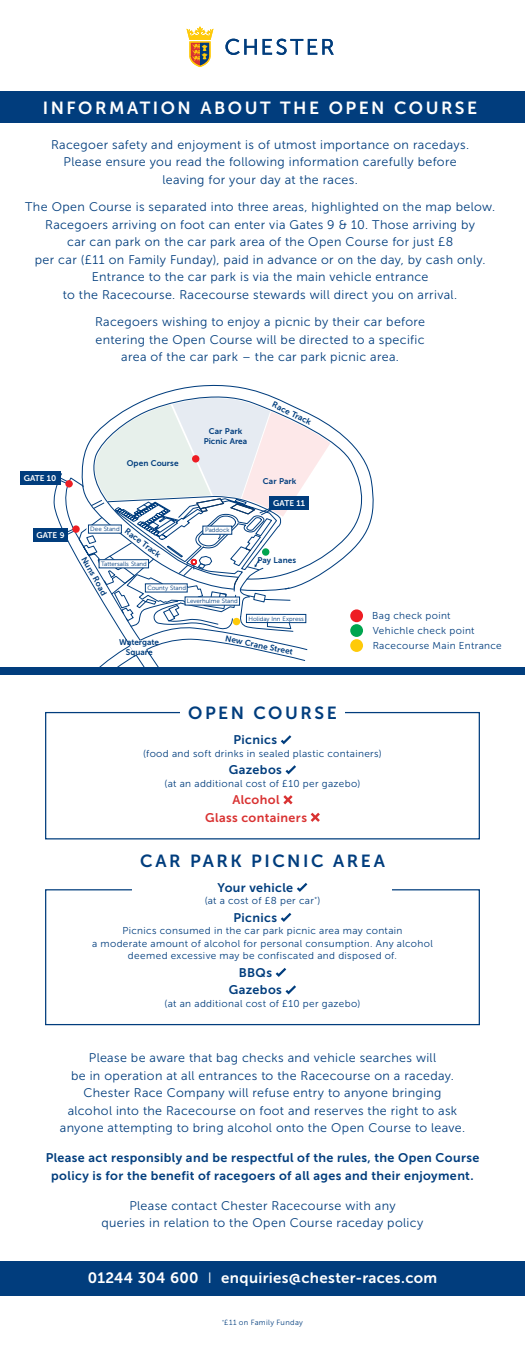
<style>
.page{position:relative;width:525px;height:1347px;background:#fff}
.page>*{position:absolute;margin:0;border:0;box-sizing:border-box;transform-origin:0 0}
.t1{font:17.5px "Museo Sans 700";letter-spacing:.145em;color:#fff}
.t2{font:17.5px "Museo Sans 700";letter-spacing:.145em;color:#013d7d}
.t3{font:15px "Museo Sans 700";letter-spacing:.02em;color:#fff}
.t4{font:12.5px "Museo Sans 300";letter-spacing:.03em;color:#013d7d}
.t5{font:12.5px/17.5px "Museo Sans 700";letter-spacing:.03em;color:#013d7d;text-align:center}
.t6{font:12.5px "Museo Sans 700";letter-spacing:.03em;color:#d93232}
.t7{font:10px "Museo Sans 300";letter-spacing:.035em;color:#013d7d}
.t8{font:8.25px/9.9px "Museo Sans 700";letter-spacing:.005em;color:#013d7d;text-align:center}
.t9{font:8.25px "Museo Sans 700";color:#fff}
.t10{font:7.5px "Museo Sans 300";letter-spacing:.045em;color:#013d7d}
.t11{font:6.12px "Museo Sans 300";color:#013d7d}
.s1{font-family:"Museo Sans 300"}
</style>
<div class="page">
<div style="left:0;top:91px;width:524px;height:32px;background:#013d7d"></div>
<div style="left:0;top:667px;width:524px;height:7px;background:#013d7d"></div>
<svg style="left:225px;top:39px;width:108px;height:16px"></svg>
<svg style="left:186px;top:26px;width:27px;height:41px"></svg>
<div style="left:33px;top:528px;width:35px;height:13px;background:#013d7d"></div>
<div style="left:20px;top:471px;width:40px;height:13px;background:#013d7d"></div>
<svg style="left:50px;top:471px;width:258px;height:196px"></svg>
<svg style="left:78px;top:384px;width:296px;height:206px"></svg>
<div style="left:233px;top:618px;width:7px;height:7px;background:#feca0a;border-radius:50%"></div>
<div style="left:350px;top:609px;width:13px;height:13px;background:#ee1d23;border-radius:50%"></div>
<div style="left:350px;top:624px;width:13px;height:13px;background:#00a54f;border-radius:50%"></div>
<div style="left:350px;top:639px;width:13px;height:13px;background:#feca0a;border-radius:50%"></div>
<div style="left:45px;top:889px;width:434px;height:136px;border:1px solid #013d7d"></div>
<div style="left:133px;top:879px;width:259px;height:26px;background:#fff"></div>
<div style="left:45px;top:712px;width:434px;height:127px;border:1px solid #013d7d"></div>
<div style="left:180px;top:702px;width:164px;height:25px;background:#fff"></div>
<div style="left:0;top:1261px;width:524px;height:34px;background:#013d7d"></div>
<svg style="left:280px;top:735px;width:11px;height:9px"></svg>
<svg style="left:285px;top:765px;width:11px;height:9px"></svg>
<svg style="left:283px;top:795px;width:9px;height:9px"></svg>
<svg style="left:310px;top:812px;width:10px;height:10px"></svg>
<svg style="left:297px;top:882px;width:10px;height:10px"></svg>
<svg style="left:280px;top:913px;width:11px;height:9px"></svg>
<svg style="left:275px;top:968px;width:11px;height:9px"></svg>
<svg style="left:285px;top:985px;width:11px;height:9px"></svg>
<p class="t1" style="left:43px;top:98px;width:435px">INFORMATION ABOUT THE OPEN COURSE</p>
<p class="t4" style="left:51px;top:138px;width:419px">Racegoer safety and enjoyment is of utmost importance on racedays.</p>
<p class="t4" style="left:64px;top:155px;width:394px">Please ensure you read the following information carefully before</p>
<p class="t4" style="left:162px;top:173px;width:197px">leaving for your day at the races.</p>
<p class="t4" style="left:25px;top:200px;width:471px">The Open Course is separated into three areas, highlighted on the map below.</p>
<p class="t4" style="left:45px;top:218px;width:431px">Racegoers arriving on foot can enter via Gates 9 &amp; 10. Those arriving by</p>
<p class="t4" style="left:67px;top:235px;width:387px">car can park on the car park area of the Open Course for just £8</p>
<p class="t4" style="left:35px;top:253px;width:452px">per car (£11 on Family Funday), paid in advance or on the day, by cash only.</p>
<p class="t4" style="left:92px;top:270px;width:338px">Entrance to the car park is via the main vehicle entrance</p>
<p class="t4" style="left:63px;top:288px;width:395px">to the Racecourse. Racecourse stewards will direct you on arrival.</p>
<p class="t4" style="left:95px;top:315px;width:331px">Racegoers wishing to enjoy a picnic by their car before</p>
<p class="t4" style="left:95px;top:333px;width:330px">entering the Open Course will be directed to a specific</p>
<p class="t4" style="left:121px;top:350px;width:279px">area of the car park – the car park picnic area.</p>
<p class="t9" style="left:24px;top:473px;width:34px">GATE 10</p>
<p class="t9" style="left:36px;top:530px;width:30px">GATE 9</p>
<p class="t8" style="left:127px;top:458px;width:53px">Open Course</p>
<p class="t8" style="left:204px;top:426px;width:45px">Car Park<br>Picnic Area</p>
<p class="t11" style="left:90px;top:526px;width:31px">Dee Stand</p>
<p class="t8" style="left:129px;top:526px;width:44px;rotate:37deg">Race Track</p>
<p class="t8" style="left:88px;top:555px;width:44px;rotate:60deg">Nuns Road</p>
<p class="t11" style="left:101px;top:560px;width:47px">Tattersalls Stand</p>
<p class="t11" style="left:147px;top:584px;width:40px">County Stand</p>
<p class="t11" style="left:205px;top:527px;width:26px">Paddock</p>
<p class="t11" style="left:187px;top:597px;width:52px">Leverhulme Stand</p>
<p class="t8" style="left:275px;top:399px;width:44px;rotate:26deg">Race Track</p>
<p class="t8" style="left:263px;top:476px;width:35px">Car Park</p>
<p class="t9" style="left:273px;top:498px;width:33px">GATE 11</p>
<p class="t8" style="left:257px;top:555px;width:40px">Pay Lanes</p>
<p class="t8" style="left:119px;top:637px;width:41px">Watergate<br>Square</p>
<p class="t11" style="left:248px;top:615px;width:57px">Holiday Inn Express</p>
<p class="t8" style="left:226px;top:633px;width:70px;rotate:12deg">New Crane Street</p>
<p class="t7" style="left:372px;top:610px;width:80px">Bag check point</p>
<p class="t7" style="left:372px;top:625px;width:103px">Vehichle check point</p>
<p class="t7" style="left:372px;top:640px;width:130px">Racecourse Main Entrance</p>
<p class="t2" style="left:188px;top:703px;width:150px">OPEN COURSE</p>
<p class="t5" style="left:233px;top:731px;width:45px">Picnics</p>
<p class="t7" style="left:143px;top:748px;width:240px">(food and soft drinks in sealed plastic containers)</p>
<p class="t5" style="left:229px;top:761px;width:54px">Gazebos</p>
<p class="t7" style="left:164px;top:778px;width:197px">(at an additional cost of £10 per gazebo)</p>
<p class="t6" style="left:232px;top:793px;width:49px">Alcohol</p>
<p class="t6" style="left:205px;top:810px;width:103px">Glass containers</p>
<p class="t2" style="left:140px;top:851px;width:246px">CAR PARK PICNIC AREA</p>
<p class="t5" style="left:217px;top:879px;width:77px">Your vehicle</p>
<p class="t7" style="left:205px;top:895px;width:117px">(at a cost of £8 per car<sup>*</sup>)</p>
<p class="t5" style="left:233px;top:909px;width:45px">Picnics</p>
<p class="t7" style="left:122px;top:925px;width:281px">Picnics consumed in the car park picnic area may contain</p>
<p class="t7" style="left:92px;top:938px;width:342px">a moderate amount of alcohol for personal consumption. Any alcohol</p>
<p class="t7" style="left:128px;top:950px;width:270px">deemed excessive may be confiscated and disposed of.</p>
<p class="t5" style="left:238px;top:964px;width:35px">BBQs</p>
<p class="t5" style="left:229px;top:981px;width:54px">Gazebos</p>
<p class="t7" style="left:164px;top:998px;width:197px">(at an additional cost of £10 per gazebo)</p>
<p class="t4" style="left:89px;top:1051px;width:348px">Please be aware that bag checks and vehicle searches will</p>
<p class="t4" style="left:71px;top:1068px;width:384px">be in operation at all entrances to the Racecourse on a raceday.</p>
<p class="t4" style="left:83px;top:1086px;width:359px">Chester Race Company will refuse entry to anyone bringing</p>
<p class="t4" style="left:68px;top:1103px;width:391px">alcohol into the Racecourse on foot and reserves the right to ask</p>
<p class="t4" style="left:60px;top:1121px;width:406px">anyone attempting to bring alcohol onto the Open Course to leave.</p>
<p class="t5" style="left:46px;top:1149px;width:435px">Please act responsibly and be respectful of the rules, the Open Course policy is for the benefit of racegoers of all ages and their enjoyment.</p>
<p class="t4" style="left:129px;top:1198px;width:267px">Please contact Chester Racecourse with any</p>
<p class="t4" style="left:101px;top:1216px;width:323px">queries in relation to the Open Course raceday policy</p>
<p class="t3" style="left:88px;top:1269px;width:350px">01244 304 600 <span class="s1">I</span> enquiries@chester-races.com</p>
<p class="t10" style="left:222px;top:1318px;width:82px"><sup>*</sup>£11 on Family Funday</p>
</div>
